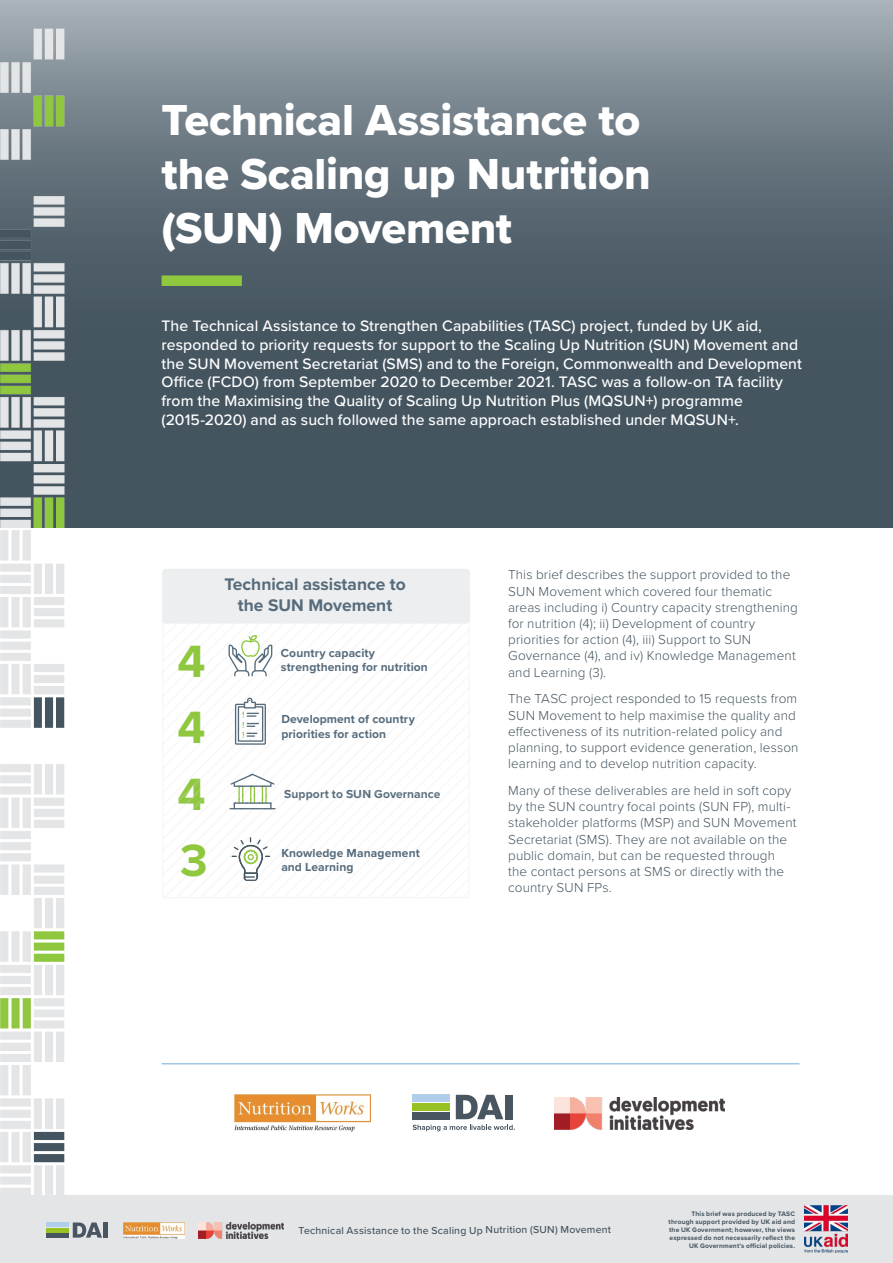
<style>
.page{position:relative;width:893px;height:1263px;background:#fff}
.page>*{position:absolute;margin:0;border:0;box-sizing:border-box;transform-origin:0 0}
.t1{font:700 46.95px "Proxima Nova";color:#8fc73e}
.t2{font:45px/54px "Proxima Nova Extrabld";letter-spacing:-.005em;color:#fff}
.t3{font:700 17.4px/20.9px "Proxima Nova";color:#566b7b;text-align:center}
.t4{font:500 15.75px/18.9px "Proxima Nova";letter-spacing:.005em;color:#fff}
.t5{font:300 13.5px/16.2px "Proxima Nova";letter-spacing:.01em;color:#455560}
.t6{font:700 12px/14.4px "Proxima Nova";letter-spacing:.01em;color:#566b7b}
.t7{font:500 10.5px "Proxima Nova";letter-spacing:.015em;color:#455560}
.t8{font:700 6.75px/8.1px "Proxima Nova";letter-spacing:.02em;color:#455560;text-align:right}
.s1{color:#556a7a}
</style>
<div class="page">
<img style="left:0;top:527px;width:162px;height:669px">
<div style="left:0;top:1196px;width:893px;height:67px;background:#e4e5e6"></div>
<div style="left:46px;top:1222px;width:23px;height:5px;background:#b0cee9"></div>
<hr style="left:46px;top:1228px;width:23px;height:4px;background:#98c222">
<hr style="left:46px;top:1233px;width:23px;height:4px;background:#495661">
<div style="left:103px;top:1222px;width:5px;height:15px;background:#495661"></div>
<svg style="left:73px;top:1222px;width:29px;height:15px"></svg>
<img style="left:199px;top:1222px;width:84px;height:16px">
<img style="left:124px;top:1222px;width:60px;height:16px">
<svg style="left:413px;top:1095px;width:102px;height:36px"></svg>
<img style="left:234px;top:1095px;width:136px;height:36px">
<img style="left:162px;top:0;width:731px;height:527px">
<img style="left:804px;top:1206px;width:43px;height:47px">
<img style="left:0;top:0;width:162px;height:527px">
<div style="left:162px;top:275px;width:80px;height:11px;background:#8fc73e"></div>
<img style="left:555px;top:1097px;width:169px;height:32px">
<hr style="left:162px;top:1063px;width:637px;height:1px;background:#a1c7e3">
<div style="left:162px;top:569px;width:308px;height:55px;background:#edeeef;border-radius:4px"></div>
<svg style="left:228px;top:623px;width:240px;height:258px"></svg>
<h2 class="t2" style="left:162px;top:92px;width:491px">Technical Assistance to the Scaling up Nutrition (SUN) Movement</h2>
<p class="t4" style="left:162px;top:315px;width:642px">The Technical Assistance to Strengthen Capabilities (TASC) project, funded by UK aid, responded to priority requests for support to the Scaling Up Nutrition (SUN) Movement and the SUN Movement Secretariat (SMS) and to the Foreign, Commonwealth and Development Office (FCDO) from September 2020 to December 2021. TASC was a follow-on TA facility from the Maximising the Quality of Scaling Up Nutrition Plus (MQSUN+) programme (2015-2020) and as such followed the same approach established under MQSUN+.</p>
<h1 class="t1" style="left:177px;top:626px;width:29px">4</h1>
<p class="t3" style="left:224px;top:573px;width:183px">Technical assistance to the SUN Movement</p>
<p class="t6" style="left:281px;top:645px;width:148px">Country capacity strengthening for nutrition</p>
<h1 class="t1" style="left:177px;top:692px;width:29px">4</h1>
<p class="t6" style="left:281px;top:712px;width:135px">Development of country priorities for action</p>
<h1 class="t1" style="left:177px;top:759px;width:29px">4</h1>
<p class="t6" style="left:284px;top:787px;width:158px">Suppor<span class="s1">t t</span>o SU<span class="s1">N Govern</span>ance</p>
<h1 class="t1" style="left:180px;top:825px;width:29px">3</h1>
<p class="t6" style="left:281px;top:845px;width:140px">Knowledge Management and Learning</p>
<p class="t5" style="left:508px;top:566px;width:291px">This brief describes the support provided to the SUN Movement which covered four thematic areas including i) Country capacity strengthening for nutrition (4); ii) Development of country priorities for action (4), iii) Support to SUN Governance (4), and iv) Knowledge Management and Learning (3).</p>
<p class="t5" style="left:508px;top:690px;width:292px">The TASC project responded to 15 requests from SUN Movement to help maximise the quality and effectiveness of its nutrition-related policy and planning, to support evidence generation, lesson learning and to develop nutrition capacity.</p>
<p class="t5" style="left:508px;top:782px;width:290px">Many of these deliverables are held in soft copy by the SUN country focal points (SUN FP), multi&shy;stakeholder platforms (MSP) and SUN Movement Secretariat (SMS). They are not available on the public domain, but can be requested through the contact persons at SMS or directly with the country SUN FPs.</p>
<p class="t7" style="left:299px;top:1222px;width:314px">Technical Assistance to the Scaling Up Nutrition (SUN) Movement</p>
<p class="t8" style="left:669px;top:1209px;width:128px">This brief was produced by TASC through support provided by UK aid and the UK Government; however, the views expressed do not necessarily reflect the UK Government’s official policies.</p>
</div>
